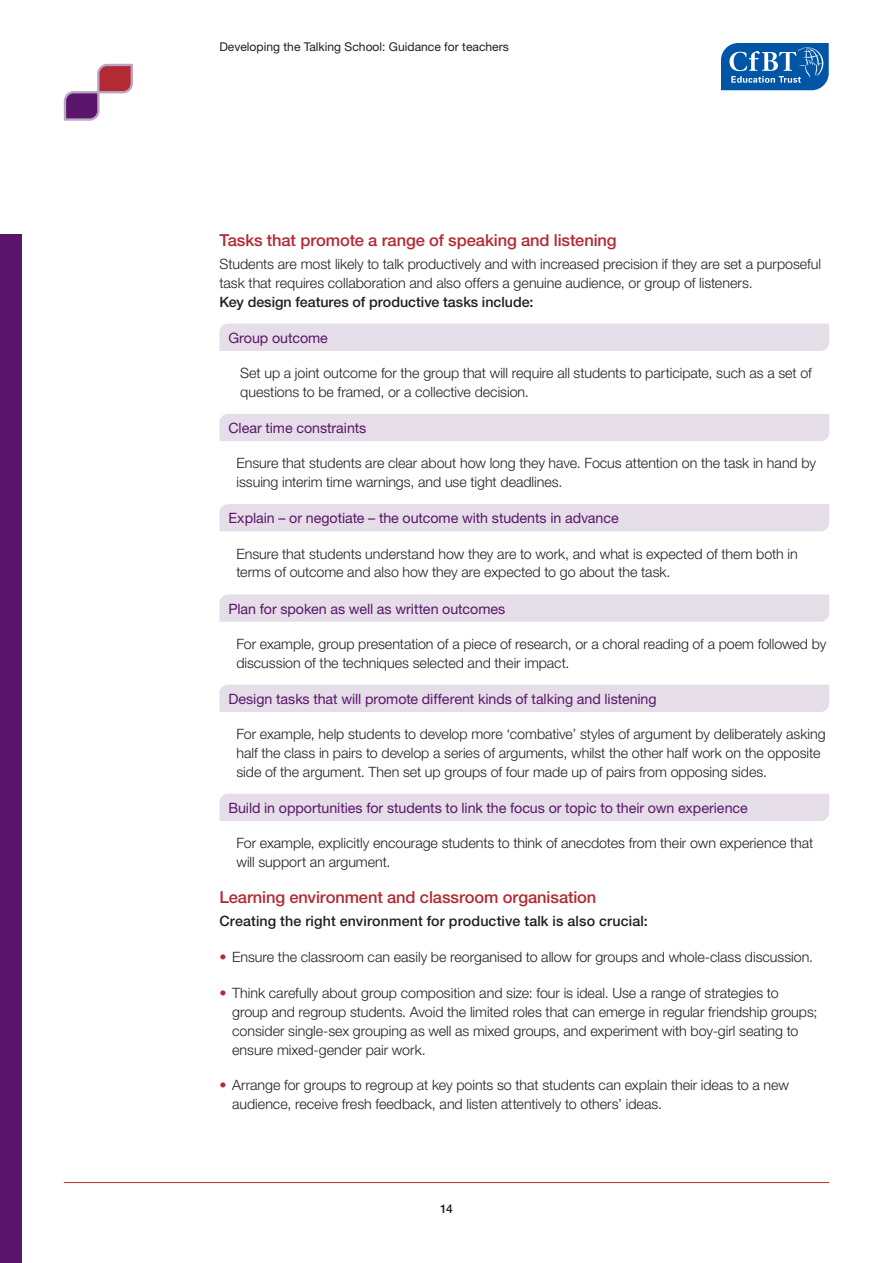
<style>
.page{position:relative;width:893px;height:1263px;background:#fff}
.page>*{position:absolute;margin:0;border:0;box-sizing:border-box;transform-origin:0 0}
.t1{font:500 16.5px "Helvetica Neue LT Std";letter-spacing:-.005em;color:#b32a33}
.t2{font:300 14.25px/18.8px "Helvetica Neue LT Std";color:#231f20}
.t3{font:14.25px "Helvetica Neue LT Std";letter-spacing:-.005em;color:#5b166b}
.t4{font:500 14.25px "Helvetica Neue LT Std";letter-spacing:.005em;color:#231f20}
.t5{font:12.15px "Helvetica Neue LT Std";color:#231f20}
.t6{font:500 12px "Helvetica Neue LT Std";color:#231f20}
.s1{color:#b32a33}
</style>
<div class="page">
<svg style="left:63px;top:63px;width:70px;height:58px"></svg>
<div style="left:0;top:234px;width:21px;height:1029px;background:#5b166b"></div>
<svg style="left:721px;top:43px;width:108px;height:47px;background:#2d72b4"></svg>
<hr style="left:64px;top:1182px;width:765px;height:1px;background:#b32a33">
<div style="left:219px;top:324px;width:610px;height:27px;background:#e5dde8"></div>
<div style="left:219px;top:414px;width:610px;height:27px;background:#e5dde8"></div>
<div style="left:219px;top:504px;width:610px;height:27px;background:#e5dde8"></div>
<svg style="left:219px;top:594px;width:610px;height:28px;background:#e5dde8"></svg>
<div style="left:219px;top:685px;width:610px;height:27px;background:#e5dde8"></div>
<div style="left:219px;top:794px;width:610px;height:27px;background:#e5dde8"></div>
<p class="t5" style="left:219px;top:40px;width:291px">Developing the Talking School: Guidance for teachers</p>
<p class="t1" style="left:219px;top:230px;width:399px">Tasks that promote a range of speaking and listening</p>
<p class="t2" style="left:219px;top:254px;width:603px">Students are most likely to talk productively and with increased precision if they are set a purposeful task that requires collaboration and also offers a genuine audience, or group of listeners.</p>
<p class="t4" style="left:219px;top:293px;width:315px">Key design features of productive tasks include:</p>
<p class="t3" style="left:228px;top:329px;width:101px">Group outcome</p>
<p class="t2" style="left:240px;top:363px;width:573px">Set up a joint outcome for the group that will require all students to participate, such as a set of questions to be framed, or a collective decision.</p>
<p class="t3" style="left:228px;top:419px;width:139px">Clear time constraints</p>
<p class="t2" style="left:236px;top:454px;width:581px">Ensure that students are clear about how long they have. Focus attention on the task in hand by issuing interim time warnings, and use tight deadlines.</p>
<p class="t3" style="left:228px;top:510px;width:392px">Explain – or negotiate – the outcome with students in advance</p>
<p class="t2" style="left:236px;top:544px;width:563px">Ensure that students understand how they are to work, and what is expected of them both in terms of outcome and also how they are expected to go about the task.</p>
<p class="t3" style="left:228px;top:600px;width:278px">Plan for spoken as well as written outcomes</p>
<p class="t2" style="left:236px;top:634px;width:591px">For example, group presentation of a piece of research, or a choral reading of a poem followed by discussion of the techniques selected and their impact.</p>
<p class="t3" style="left:228px;top:690px;width:430px">Design tasks that will promote different kinds of talking and listening</p>
<p class="t2" style="left:236px;top:724px;width:591px">For example, help students to develop more ‘combative’ styles of argument by deliberately asking half the class in pairs to develop a series of arguments, whilst the other half work on the opposite side of the argument. Then set up groups of four made up of pairs from opposing sides.</p>
<p class="t3" style="left:228px;top:799px;width:521px">Build in opportunities for students to link the focus or topic to their own experience</p>
<p class="t2" style="left:236px;top:833px;width:578px">For example, explicitly encourage students to think of anecdotes from their own experience that will support an argument.</p>
<p class="t1" style="left:219px;top:887px;width:378px">Learning environment and classroom organisation</p>
<p class="t4" style="left:219px;top:913px;width:430px">Creating the right environment for productive talk is also crucial:</p>
<p class="t2" style="left:219px;top:948px;width:595px"><span class="s1">•</span> Ensure the classroom can easily be reorganised to allow for groups and whole-class discussion.</p>
<p class="t2" style="left:232px;top:983px;width:587px;text-indent:-13px"><span class="s1">•</span> Think carefully about group composition and size: four is ideal. Use a range of strategies to group and regroup students. Avoid the limited roles that can emerge in regular friendship groups; consider single-sex grouping as well as mixed groups, and experiment with boy-girl seating to ensure mixed-gender pair work.</p>
<p class="t2" style="left:232px;top:1075px;width:558px;text-indent:-13px"><span class="s1">•</span> Arrange for groups to regroup at key points so that students can explain their ideas to a new audience, receive fresh feedback, and listen attentively to others’ ideas.</p>
<p class="t6" style="left:440px;top:1202px;width:14px">14</p>
</div>
